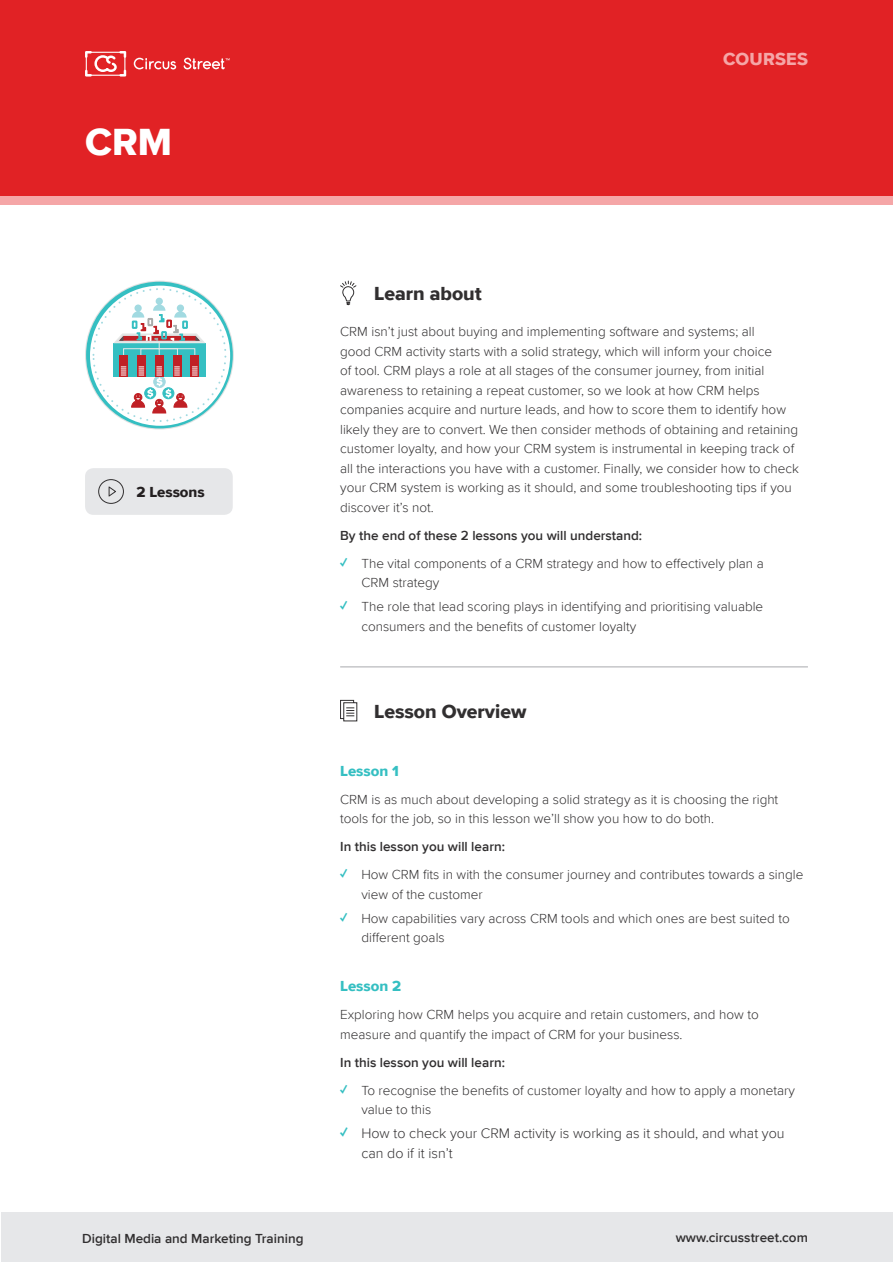
<style>
.page{position:relative;width:893px;height:1263px;background:#fff}
.page>*{position:absolute;margin:0;border:0;box-sizing:border-box;transform-origin:0 0}
.t1{font:39px "Proxima Nova Extrabld";color:#fff}
.Lesson_Overview{font:19.5px "Proxima Nova Extrabld";color:#312f30}
.Learn_about{font:19.5px "Proxima Nova Extrabld";color:#312f30}
.t2{font:18px "Proxima Nova Extrabld";letter-spacing:.01em;color:#f5a6a7}
.Lesson{font:15px "Proxima Nova Extrabld";color:#35bfc2}
.Lessons{font:15px "Proxima Nova Extrabld";color:#231f20}
.t3{font:300 14.25px/19.5px "Proxima Nova";color:#312f30}
.Copy{font:300 13.5px/19.5px "Proxima Nova";color:#312f30}
.Copy-2{font:600 13.5px "Proxima Nova";color:#312f30}
.s1{font-weight:900;color:#35bfc2}
</style>
<div class="page">
<div style="left:1px;top:1212px;width:891px;height:50px;background:#e6e7e9"></div>
<div style="left:0;top:0;width:893px;height:197px;background:#e12225"></div>
<div style="left:0;top:197px;width:893px;height:8px;background:#f5a6a7"></div>
<svg style="left:85px;top:51px;width:41px;height:26px"></svg>
<svg style="left:134px;top:58px;width:42px;height:11px"></svg>
<svg style="left:184px;top:58px;width:46px;height:11px"></svg>
<hr style="left:340px;top:667px;width:468px;height:1px;background:#a8a9ad">
<svg style="left:340px;top:280px;width:17px;height:25px"></svg>
<svg style="left:340px;top:700px;width:18px;height:22px"></svg>
<svg style="left:86px;top:282px;width:147px;height:147px;background:#4cc4c7"></svg>
<div style="left:90px;top:286px;width:140px;height:140px;background:#fff;border-radius:50%"></div>
<svg style="left:113px;top:298px;width:93px;height:115px"></svg>
<div style="left:85px;top:468px;width:148px;height:47px;background:#e6e7e9;border-radius:9px"></div>
<svg style="left:98px;top:479px;width:26px;height:25px"></svg>
<p class="t1" style="left:85px;top:118px;width:88px">CRM</p>
<h3 class="t2" style="left:723px;top:48px;width:86px">COURSES</h3>
<p class="Lessons" style="left:136px;top:483px;width:70px">2 Lessons</p>
<p class="Copy-2" style="left:82px;top:1231px;width:223px">Digital Media and Marketing Training</p>
<p class="Learn_about" style="left:374px;top:282px;width:109px">Learn about</p>
<p class="Copy" style="left:340px;top:322px;width:460px">CRM isn’t just about buying and implementing software and systems; all<br>good CRM activity starts with a solid strategy, which will inform your choice<br>of tool. CRM plays a role at all stages of the consumer journey, from initial awareness to retaining a repeat customer, so we look at how CRM helps companies acquire and nurture leads, and how to score them to identify how likely they are to convert. We then consider methods of obtaining and retaining customer loyalty, and how your CRM system is instrumental in keeping track of all the interactions you have with a customer. Finally, we consider how to check your CRM system is working as it should, and some troubleshooting tips if you discover it’s not.</p>
<p class="Copy-2" style="left:340px;top:527px;width:304px">By the end of these 2 lessons you will understand:</p>
<p class="Copy" style="left:361px;top:554px;width:404px;text-indent:-21px"><span class="s1">✓</span> The vital components of a CRM strategy and how to effectively plan a<br>CRM strategy</p>
<p class="Copy" style="left:361px;top:597px;width:403px;text-indent:-21px"><span class="s1">✓</span> The role that lead scoring plays in identifying and prioritising valuable consumers and the benefits of customer loyalty</p>
<p class="Lesson_Overview" style="left:374px;top:700px;width:154px">Lesson Overview</p>
<p class="Lesson" style="left:340px;top:762px;width:60px">Lesson 1</p>
<p class="Copy" style="left:340px;top:790px;width:440px">CRM is as much about developing a solid strategy as it is choosing the right tools for the job, so in this lesson we’ll show you how to do both.</p>
<p class="Copy-2" style="left:340px;top:839px;width:166px">In this lesson you will learn:</p>
<p class="Copy" style="left:361px;top:865px;width:443px;text-indent:-21px"><span class="s1">✓</span> How CRM fits in with the consumer journey and contributes towards a single view of the customer</p>
<p class="Copy" style="left:361px;top:909px;width:430px;text-indent:-21px"><span class="s1">✓</span> How capabilities vary across CRM tools and which ones are best suited to different goals</p>
<p class="Lesson" style="left:340px;top:977px;width:63px">Lesson 2</p>
<p class="Copy" style="left:340px;top:1005px;width:420px">Exploring how CRM helps you acquire and retain customers, and how to measure and quantify the impact of CRM for your business.</p>
<p class="Copy-2" style="left:340px;top:1054px;width:166px">In this lesson you will learn:</p>
<p class="Copy" style="left:361px;top:1081px;width:435px;text-indent:-21px"><span class="s1">✓</span> To recognise the benefits of customer loyalty and how to apply a monetary value to this</p>
<p class="t3" style="left:361px;top:1124px;width:425px;text-indent:-21px"><span class="s1">✓</span> How to check your CRM activity is working as it should, and what you can do if it isn’t</p>
<p class="Copy-2" style="left:676px;top:1229px;width:134px">www.circusstreet.com</p>
</div>
